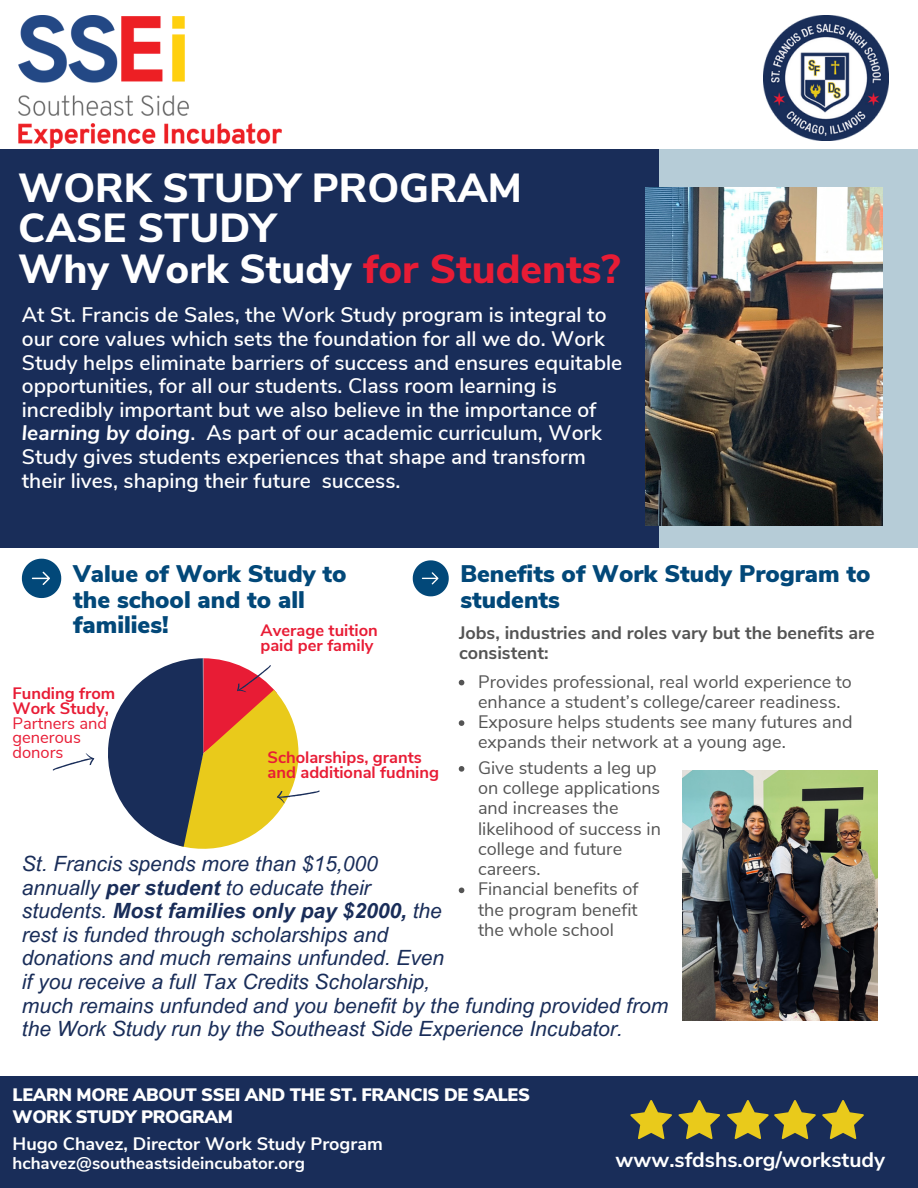
<style>
.page{position:relative;width:918px;height:1188px;background:#fff}
.page>*{position:absolute;margin:0;border:0;box-sizing:border-box;transform-origin:0 0}
.t1{font:800 40.5px "Nunito Sans";color:#fff}
.t2{font:900 24px/25.3px "Nunito Sans";color:#024879}
.t3{font:600 21px/23.7px "Nunito Sans";color:#fff}
.t4{font:italic 21px/23.7px "Arial MT Pro";color:#192d59}
.t5{font:700 21px "Nunito Sans";color:#fff}
.t6{font:18px/20.2px "Nunito Sans";color:#545454}
.t7{font:900 18px "Nunito Sans";letter-spacing:-.02em;color:#fff}
.t8{font:700 18px/20.2px "Nunito Sans";color:#545454}
.t9{font:700 18px "Nunito Sans";color:#fff}
.t10{font:700 16.95px "Nunito Sans";color:#fff}
.t11{font:700 16.5px/14.7px "Nunito Sans";color:#e81c35}
.t12{font:16.5px/14.7px "Nunito Sans";color:#e81c35}
.s1{color:#e81c35}
.s2{font-weight:700;font-style:italic}
.s3{font-weight:700}
</style>
<div class="page">
<div style="left:0;top:149px;width:669px;height:399px;background:#192d59"></div>
<div style="left:659px;top:149px;width:259px;height:399px;background:#b6ccd7"></div>
<svg style="left:413px;top:560px;width:36px;height:36px"></svg>
<img style="left:764px;top:15px;width:125px;height:125px">
<img style="left:18px;top:15px;width:264px;height:133px">
<img style="left:646px;top:187px;width:236px;height:339px">
<div style="left:0;top:1076px;width:918px;height:112px;background:#192d59"></div>
<svg style="left:22px;top:559px;width:39px;height:39px"></svg>
<svg style="left:630px;top:1100px;width:42px;height:39px"></svg>
<svg style="left:678px;top:1100px;width:42px;height:39px"></svg>
<svg style="left:727px;top:1100px;width:89px;height:39px"></svg>
<svg style="left:822px;top:1100px;width:42px;height:39px"></svg>
<img style="left:683px;top:770px;width:194px;height:250px">
<svg style="left:459px;top:680px;width:5px;height:5px"></svg>
<svg style="left:459px;top:720px;width:5px;height:6px"></svg>
<svg style="left:459px;top:766px;width:5px;height:6px"></svg>
<svg style="left:459px;top:888px;width:5px;height:5px"></svg>
<svg style="left:108px;top:658px;width:212px;height:191px"></svg>
<svg style="left:52px;top:753px;width:43px;height:18px"></svg>
<p class="t1" style="left:18px;top:161px;width:505px">WORK STUDY PROGRAM</p>
<p class="t1" style="left:18px;top:201px;width:259px">CASE STUDY</p>
<p class="t1" style="left:18px;top:242px;width:604px">Why Work Study <span class="s1">for Students?</span></p>
<p class="t3" style="left:22px;top:304px;width:602px">At St. Francis de Sales, the Work Study program is integral to our core values which sets the foundation for all we do. Work Study helps eliminate barriers of success and ensures equitable opportunities, for all our students. Class room learning is incredibly important but we also believe in the importance of <span class="s2">learning by doing</span>. As part of our academic curriculum, Work Study gives students experiences that shape and transform their lives, shaping their future success.</p>
<p class="t2" style="left:73px;top:562px;width:275px">Value of Work Study to the school and to all families!</p>
<p class="t11" style="left:261px;top:624px;width:119px">Average tuition paid per family</p>
<p class="t12" style="left:13px;top:687px;width:104px"><span class="s3">Funding from<br>Work Study,<br></span>Partners and generous donors</p>
<p class="t11" style="left:268px;top:750px;width:173px">Scholarships, grants and additional fudning</p>
<p class="t4" style="left:22px;top:854px;width:424px">St. Francis spends more than $15,000 annually <span class="s3">per student</span> to educate their students. <span class="s3">Most families only pay $2000,</span> the rest is funded through scholarships and donations and much remains unfunded. Even if you receive a full Tax Credits Scholarship,</p>
<p class="t2" style="left:460px;top:562px;width:412px">Benefits of Work Study Program to students</p>
<p class="t8" style="left:459px;top:623px;width:417px">Jobs, industries and roles vary but the benefits are consistent:</p>
<p class="t6" style="left:478px;top:672px;width:375px">Provides professional, real world experience to enhance a student’s college/career readiness.</p>
<p class="t6" style="left:478px;top:712px;width:376px">Exposure helps students see many futures and expands their network at a young age.</p>
<p class="t6" style="left:478px;top:758px;width:184px">Give students a leg up on college applications and increases the likelihood of success in college and future careers.</p>
<p class="t6" style="left:478px;top:879px;width:162px;text-align:justify">Financial benefits of the program benefit the whole school</p>
<p class="t4" style="left:22px;top:996px;width:648px">much remains unfunded and you benefit by the funding provided from the Work Study run by the Southeast Side Experience Incubator.</p>
<p class="t7" style="left:13px;top:1083px;width:519px">LEARN MORE ABOUT SSEI AND THE ST. FRANCIS DE SALES</p>
<p class="t7" style="left:13px;top:1104px;width:222px">WORK STUDY PROGRAM</p>
<p class="t9" style="left:13px;top:1132px;width:372px">Hugo Chavez, Director Work Study Program</p>
<p class="t10" style="left:13px;top:1151px;width:294px">hchavez@southeastsideincubator.org</p>
<p class="t5" style="left:616px;top:1146px;width:271px">www.sfdshs.org/workstudy</p>
</div>
